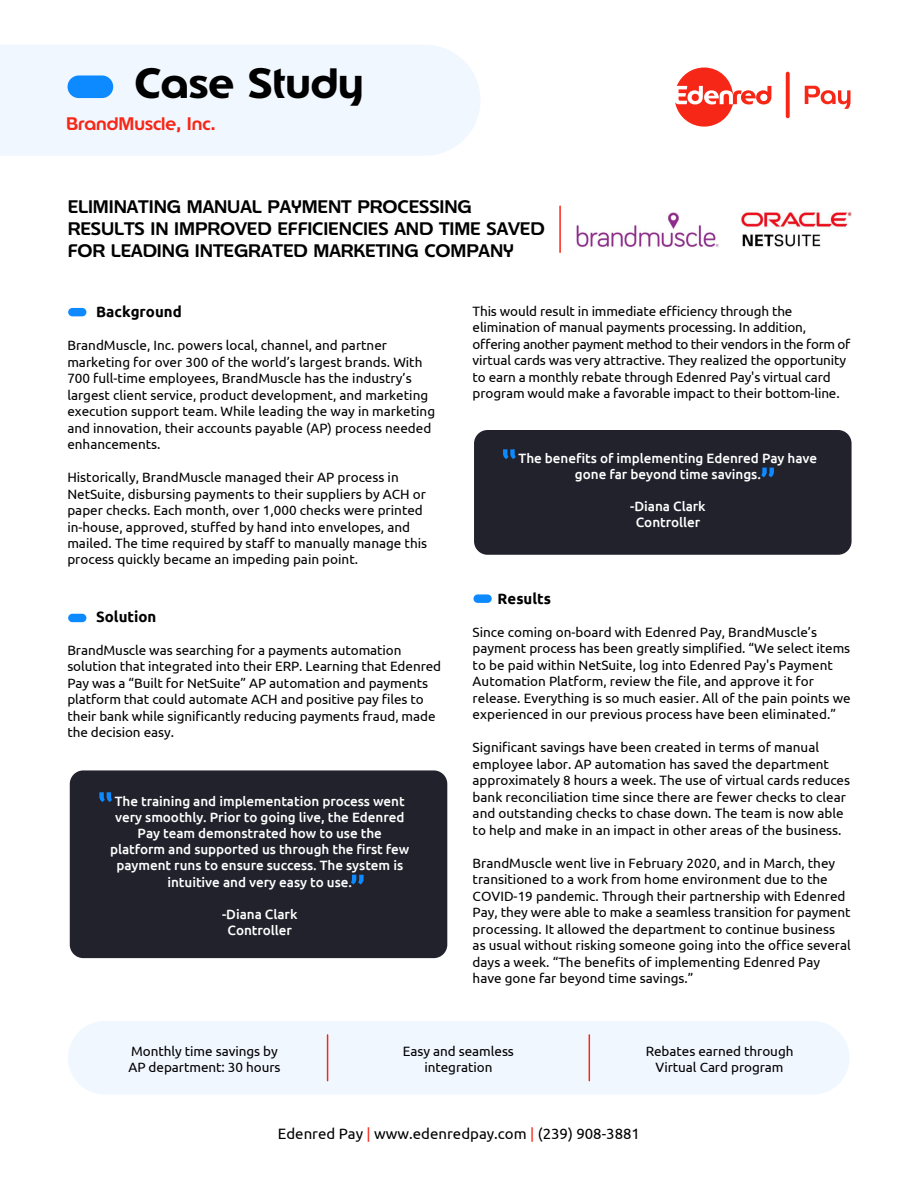
<style>
.page{position:relative;width:918px;height:1188px;background:#fff}
.page>*{position:absolute;margin:0;border:0;box-sizing:border-box;transform-origin:0 0}
.t1{font:700 42px "Edenred";color:#000}
.t2{font:500 18px/21.6px "Edenred";letter-spacing:-.005em;color:#000}
.t3{font:500 18px "Edenred";color:#f72717}
.t4{font:15px "Ubuntu";color:#000}
.t5{font:700 15px "Ubuntu";color:#000}
.t6{font:13.5px/16.5px "Ubuntu";color:#000}
.t7{font:500 13.5px/16.2px "Ubuntu";letter-spacing:-.005em;color:#fff;text-align:center}
.s1{color:#f72717}
</style>
<div class="page">
<div style="left:0;top:45px;width:480px;height:110px;background:#f1f7ff"></div>
<hr style="left:559px;top:206px;width:2px;height:46px;background:#f72717">
<div style="left:68px;top:75px;width:45px;height:23px;background:#0d8aff;border-radius:11px"></div>
<div style="left:68px;top:308px;width:18px;height:8px;background:#0d8aff;border-radius:4px"></div>
<div style="left:68px;top:614px;width:18px;height:8px;background:#0d8aff;border-radius:4px"></div>
<svg style="left:675px;top:67px;width:96px;height:60px"></svg>
<svg style="left:786px;top:72px;width:4px;height:46px"></svg>
<svg style="left:805px;top:86px;width:46px;height:23px"></svg>
<div style="left:474px;top:430px;width:378px;height:125px;background:#22222d;border-radius:14px"></div>
<svg style="left:503px;top:449px;width:13px;height:10px"></svg>
<svg style="left:761px;top:468px;width:13px;height:9px"></svg>
<div style="left:473px;top:594px;width:19px;height:9px;background:#0d8aff;border-radius:4px"></div>
<div style="left:70px;top:770px;width:377px;height:188px;background:#22222d;border-radius:14px"></div>
<svg style="left:99px;top:792px;width:13px;height:10px"></svg>
<svg style="left:351px;top:875px;width:13px;height:9px"></svg>
<div style="left:68px;top:1021px;width:782px;height:74px;background:#f1f7ff;border-radius:37px"></div>
<hr style="left:327px;top:1035px;width:1px;height:46px;background:#f72717">
<hr style="left:589px;top:1035px;width:1px;height:46px;background:#f72717">
<img style="left:576px;top:212px;width:143px;height:35px">
<img style="left:740px;top:209px;width:111px;height:38px">
<h1 class="t1" style="left:134px;top:55px;width:231px">Case Study</h1>
<h2 class="t3" style="left:66px;top:111px;width:151px">BrandMuscle, Inc.</h2>
<h2 class="t2" style="left:68px;top:196px;width:479px">ELIMINATING MANUAL PAYMENT PROCESSING<br>RESULTS IN IMPROVED EFFICIENCIES AND TIME SAVED<br>FOR LEADING INTEGRATED MARKETING COMPANY</h2>
<p class="t5" style="left:96px;top:303px;width:87px">Background</p>
<p class="t6" style="left:67px;top:337px;width:369px">BrandMuscle, Inc. powers local, channel, and partner marketing for over 300 of the world’s largest brands. With 700 full-time employees, BrandMuscle has the industry’s largest client service, product development, and marketing execution support team. While leading the way in marketing and innovation, their accounts payable (AP) process needed enhancements.</p>
<p class="t6" style="left:67px;top:469px;width:361px">Historically, BrandMuscle managed their AP process in NetSuite, disbursing payments to their suppliers by ACH or paper checks. Each month, over 1,000 checks were printed in-house, approved, stuffed by hand into envelopes, and mailed. The time required by staff to manually manage this process quickly became an impeding pain point.</p>
<p class="t5" style="left:96px;top:607px;width:62px">Solution</p>
<p class="t6" style="left:67px;top:641px;width:375px">BrandMuscle was searching for a payments automation solution that integrated into their ERP. Learning that Edenred Pay was a “Built for NetSuite” AP automation and payments platform that could automate ACH and positive pay files to their bank while significantly reducing payments fraud, made the decision easy.</p>
<p class="t7" style="left:110px;top:792px;width:301px">The training and implementation process went very smoothly. Prior to going live, the Edenred Pay team demonstrated how to use the platform and supported us through the first few payment runs to ensure success. The system is intuitive and very easy to use.</p>
<p class="t7" style="left:222px;top:906px;width:77px">-Diana Clark<br>Controller</p>
<p class="t6" style="left:473px;top:302px;width:379px">This would result in immediate efficiency through the elimination of manual payments processing. In addition, offering another payment method to their vendors in the form of virtual cards was very attractive. They realized the opportunity to earn a monthly rebate through Edenred Pay's virtual card program would make a favorable impact to their bottom-line.</p>
<p class="t7" style="left:519px;top:449px;width:300px">The benefits of implementing Edenred Pay have gone far beyond time savings.</p>
<p class="t7" style="left:630px;top:498px;width:77px">-Diana Clark<br>Controller</p>
<p class="t5" style="left:498px;top:589px;width:55px">Results</p>
<p class="t6" style="left:473px;top:623px;width:380px">Since coming on-board with Edenred Pay, BrandMuscle’s payment process has been greatly simplified. “We select items to be paid within NetSuite, log into Edenred Pay's Payment Automation Platform, review the file, and approve it for release. Everything is so much easier. All of the pain points we experienced in our previous process have been eliminated.”</p>
<p class="t6" style="left:473px;top:739px;width:379px">Significant savings have been created in terms of manual employee labor. AP automation has saved the department approximately 8 hours a week. The use of virtual cards reduces bank reconciliation time since there are fewer checks to clear and outstanding checks to chase down. The team is now able to help and make in an impact in other areas of the business.</p>
<p class="t6" style="left:473px;top:854px;width:380px">BrandMuscle went live in February 2020, and in March, they transitioned to a work from home environment due to the COVID-19 pandemic. Through their partnership with Edenred Pay, they were able to make a seamless transition for payment processing. It allowed the department to continue business as usual without risking someone going into the office several days a week. “The benefits of implementing Edenred Pay have gone far beyond time savings.”</p>
<p class="t6" style="left:129px;top:1042px;width:154px">Monthly time savings by<br>AP department: 30 hours</p>
<p class="t6" style="left:403px;top:1042px;width:113px;text-align:center">Easy and seamless integration</p>
<p class="t6" style="left:646px;top:1042px;width:149px;text-align:center">Rebates earned through<br>Virtual Card program</p>
<p class="t4" style="left:278px;top:1125px;width:364px">Edenred Pay <span class="s1">|</span> www.edenredpay.com <span class="s1">|</span> (239) 908-3881</p>
</div>
